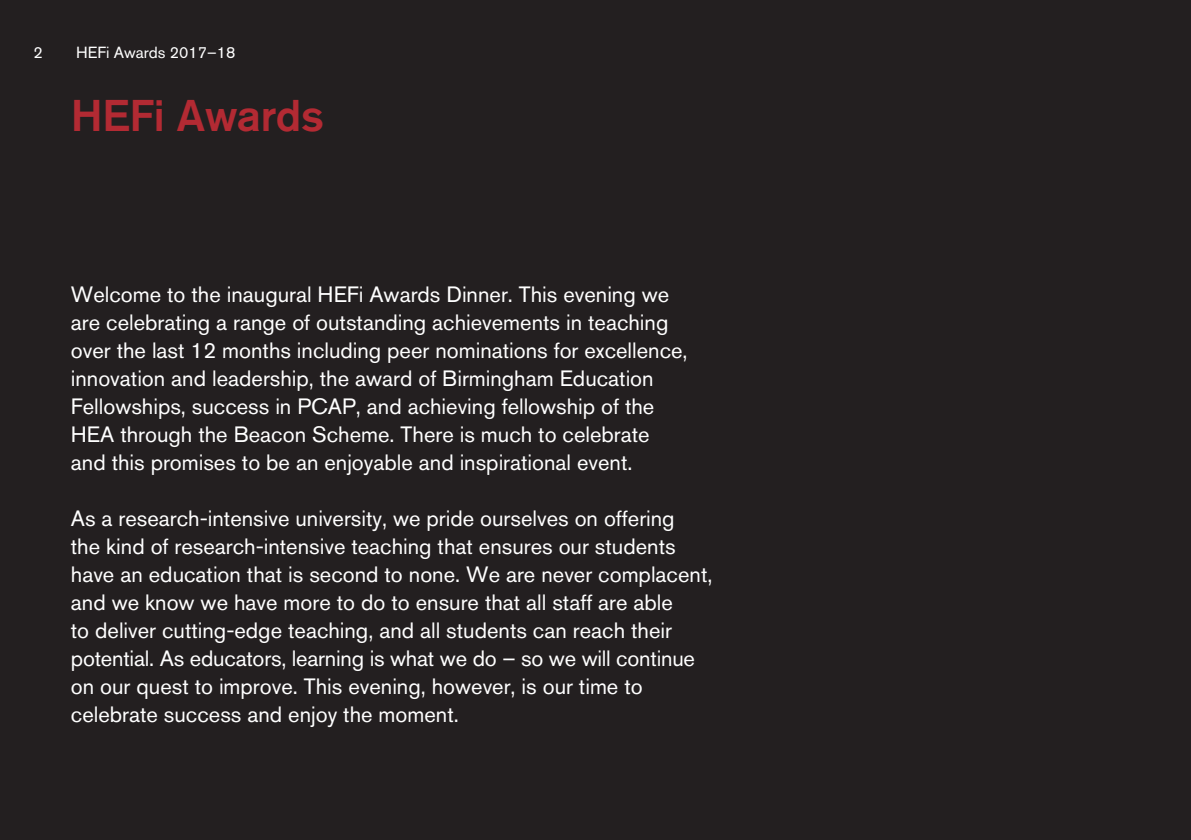
<style>
.page{position:relative;width:1191px;height:840px;background:#fff}
.page>*{position:absolute;margin:0;border:0;box-sizing:border-box;transform-origin:0 0}
.t1{font:500 44px "Akzidenz Grotesk BQ";letter-spacing:-.01em;color:#b32a33}
.t2{font:22px/28px "Akzidenz Grotesk BQ";color:#fff}
.t3{font:16px "Akzidenz Grotesk BQ";color:#fff}
</style>
<div class="page">
<div style="left:0;top:0;width:1191px;height:839px;background:#231f20"></div>
<p class="t3" style="left:34px;top:43px;width:11px">2</p>
<p class="t3" style="left:76px;top:43px;width:161px">HEFi Awards 2017–18</p>
<h1 class="t1" style="left:71px;top:88px;width:254px">HEFi Awards</h1>
<p class="t2" style="left:71px;top:280px;width:618px">Welcome to the inaugural HEFi Awards Dinner. This evening we are celebrating a range of outstanding achievements in teaching over the last 12 months including peer nominations for excellence, innovation and leadership, the award of Birmingham Education Fellowships, success in PCAP, and achieving fellowship of the HEA through the Beacon Scheme. There is much to celebrate and this promises to be an enjoyable and inspirational event.</p>
<p class="t2" style="left:71px;top:504px;width:643px">As a research-intensive university, we pride ourselves on offering<br>the kind of research-intensive teaching that ensures our students have an education that is second to none. We are never complacent, and we know we have more to do to ensure that all staff are able<br>to deliver cutting-edge teaching, and all students can reach their potential. As educators, learning is what we do – so we will continue on our quest to improve. This evening, however, is our time to celebrate success and enjoy the moment.</p>
</div>
